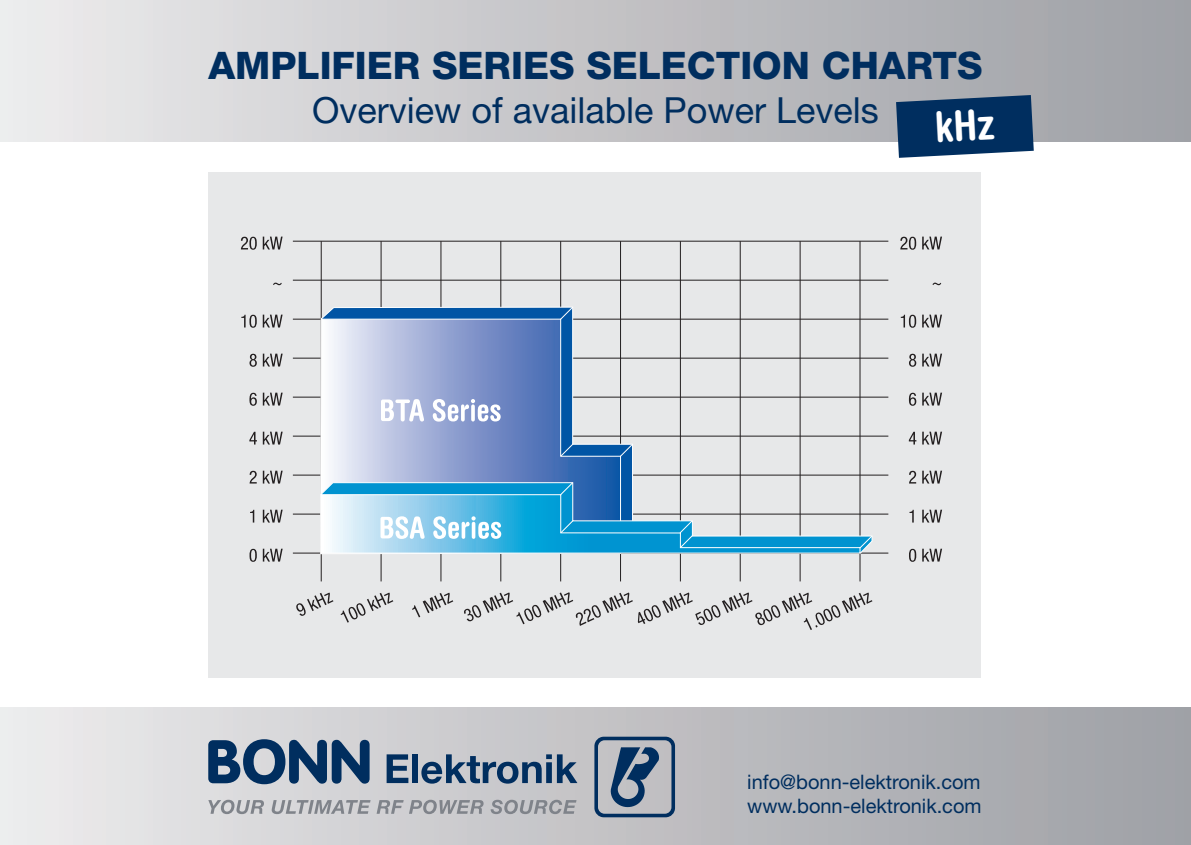
<style>
.page{position:relative;width:1191px;height:845px;background:#fff}
.page>*{position:absolute;margin:0;border:0;box-sizing:border-box;transform-origin:0 0}
.t1{font:800 38px "Helvetica Neue";color:#002e5f}
.t2{font:36px "Helvetica Neue";color:#002e5f}
.t3{font:20px/24px "Helvetica Neue";color:#002e5f}
</style>
<div class="page">
<div style="left:0;top:0;width:1191px;height:142px;background:linear-gradient(to right,#ebeaeb,#9d9fa4)"></div>
<div style="left:0;top:707px;width:1191px;height:138px;background:linear-gradient(to right,#ebeaeb,#9d9ea4)"></div>
<svg style="left:208px;top:739px;width:161px;height:45px;background:#577390"></svg>
<svg style="left:386px;top:754px;width:22px;height:29px"></svg>
<div style="left:412px;top:754px;width:6px;height:29px;background:#002e5f"></div>
<svg style="left:421px;top:754px;width:156px;height:29px;background:#73879d"></svg>
<svg style="left:208px;top:800px;width:56px;height:14px"></svg>
<svg style="left:272px;top:800px;width:98px;height:14px"></svg>
<svg style="left:376px;top:800px;width:107px;height:14px"></svg>
<svg style="left:490px;top:800px;width:86px;height:14px"></svg>
<svg style="left:594px;top:736px;width:81px;height:81px;background:#79899d"></svg>
<div style="left:208px;top:173px;width:772px;height:504px;background:#e7e8e9"></div>
<hr style="left:293px;top:241px;width:595px;height:1px;background:#231f20">
<hr style="left:293px;top:280px;width:595px;height:1px;background:#231f20">
<hr style="left:293px;top:319px;width:595px;height:1px;background:#231f20">
<hr style="left:293px;top:358px;width:595px;height:1px;background:#231f20">
<hr style="left:293px;top:397px;width:595px;height:1px;background:#231f20">
<hr style="left:293px;top:435px;width:595px;height:1px;background:#231f20">
<hr style="left:293px;top:474px;width:595px;height:1px;background:#231f20">
<hr style="left:293px;top:513px;width:595px;height:1px;background:#231f20">
<hr style="left:293px;top:552px;width:595px;height:1px;background:#231f20">
<hr style="left:321px;top:241px;width:1px;height:340px;background:#231f20">
<hr style="left:380px;top:241px;width:1px;height:340px;background:#231f20">
<hr style="left:440px;top:241px;width:1px;height:340px;background:#231f20">
<hr style="left:500px;top:241px;width:1px;height:340px;background:#231f20">
<hr style="left:560px;top:241px;width:1px;height:340px;background:#231f20">
<hr style="left:620px;top:241px;width:1px;height:340px;background:#231f20">
<hr style="left:680px;top:241px;width:1px;height:340px;background:#231f20">
<hr style="left:739px;top:241px;width:1px;height:340px;background:#231f20">
<hr style="left:799px;top:241px;width:1px;height:340px;background:#231f20">
<hr style="left:859px;top:241px;width:1px;height:340px;background:#231f20">
<svg style="left:241px;top:237px;width:16px;height:13px"></svg>
<svg style="left:263px;top:237px;width:20px;height:12px"></svg>
<svg style="left:273px;top:283px;width:9px;height:2px"></svg>
<svg style="left:241px;top:315px;width:16px;height:13px"></svg>
<svg style="left:263px;top:315px;width:20px;height:12px"></svg>
<svg style="left:249px;top:354px;width:8px;height:13px"></svg>
<svg style="left:263px;top:354px;width:20px;height:12px"></svg>
<svg style="left:249px;top:393px;width:8px;height:13px"></svg>
<svg style="left:263px;top:393px;width:20px;height:12px"></svg>
<svg style="left:249px;top:432px;width:8px;height:12px"></svg>
<svg style="left:263px;top:432px;width:20px;height:12px"></svg>
<svg style="left:250px;top:471px;width:7px;height:12px"></svg>
<svg style="left:263px;top:471px;width:20px;height:12px"></svg>
<svg style="left:250px;top:510px;width:4px;height:12px"></svg>
<svg style="left:263px;top:510px;width:20px;height:12px"></svg>
<svg style="left:249px;top:549px;width:8px;height:13px"></svg>
<svg style="left:263px;top:549px;width:20px;height:12px"></svg>
<svg style="left:296px;top:592px;width:37px;height:24px"></svg>
<svg style="left:340px;top:592px;width:53px;height:30px"></svg>
<svg style="left:412px;top:592px;width:41px;height:25px"></svg>
<svg style="left:464px;top:592px;width:408px;height:38px"></svg>
<svg style="left:900px;top:237px;width:16px;height:13px"></svg>
<svg style="left:922px;top:237px;width:20px;height:12px"></svg>
<svg style="left:932px;top:283px;width:9px;height:2px"></svg>
<svg style="left:900px;top:315px;width:16px;height:13px"></svg>
<svg style="left:922px;top:315px;width:20px;height:12px"></svg>
<svg style="left:909px;top:354px;width:7px;height:13px"></svg>
<svg style="left:922px;top:354px;width:20px;height:12px"></svg>
<svg style="left:909px;top:393px;width:7px;height:13px"></svg>
<svg style="left:922px;top:393px;width:20px;height:12px"></svg>
<svg style="left:909px;top:432px;width:7px;height:12px"></svg>
<svg style="left:922px;top:432px;width:20px;height:12px"></svg>
<svg style="left:909px;top:471px;width:7px;height:12px"></svg>
<svg style="left:922px;top:471px;width:20px;height:12px"></svg>
<svg style="left:909px;top:510px;width:4px;height:12px"></svg>
<svg style="left:922px;top:510px;width:20px;height:12px"></svg>
<svg style="left:909px;top:549px;width:7px;height:13px"></svg>
<svg style="left:922px;top:549px;width:20px;height:12px"></svg>
<svg style="left:320px;top:306px;width:313px;height:175px"></svg>
<svg style="left:320px;top:318px;width:301px;height:237px"></svg>
<svg style="left:381px;top:399px;width:43px;height:22px"></svg>
<svg style="left:433px;top:399px;width:67px;height:22px"></svg>
<svg style="left:559px;top:306px;width:15px;height:15px"></svg>
<svg style="left:559px;top:443px;width:15px;height:14px"></svg>
<svg style="left:619px;top:443px;width:14px;height:15px"></svg>
<svg style="left:320px;top:481px;width:553px;height:73px"></svg>
<svg style="left:896px;top:95px;width:137px;height:63px;background:#1b436e"></svg>
<h1 class="t1" style="left:209px;top:52px;width:775px">AMPLIFIER SERIES SELECTION CHARTS</h1>
<h2 class="t2" style="left:312px;top:97px;width:568px">Overview of available Power Levels</h2>
<p class="t3" style="left:747px;top:772px;width:236px">info@bonn-elektronik.com www.bonn-elektronik.com</p>
</div>
